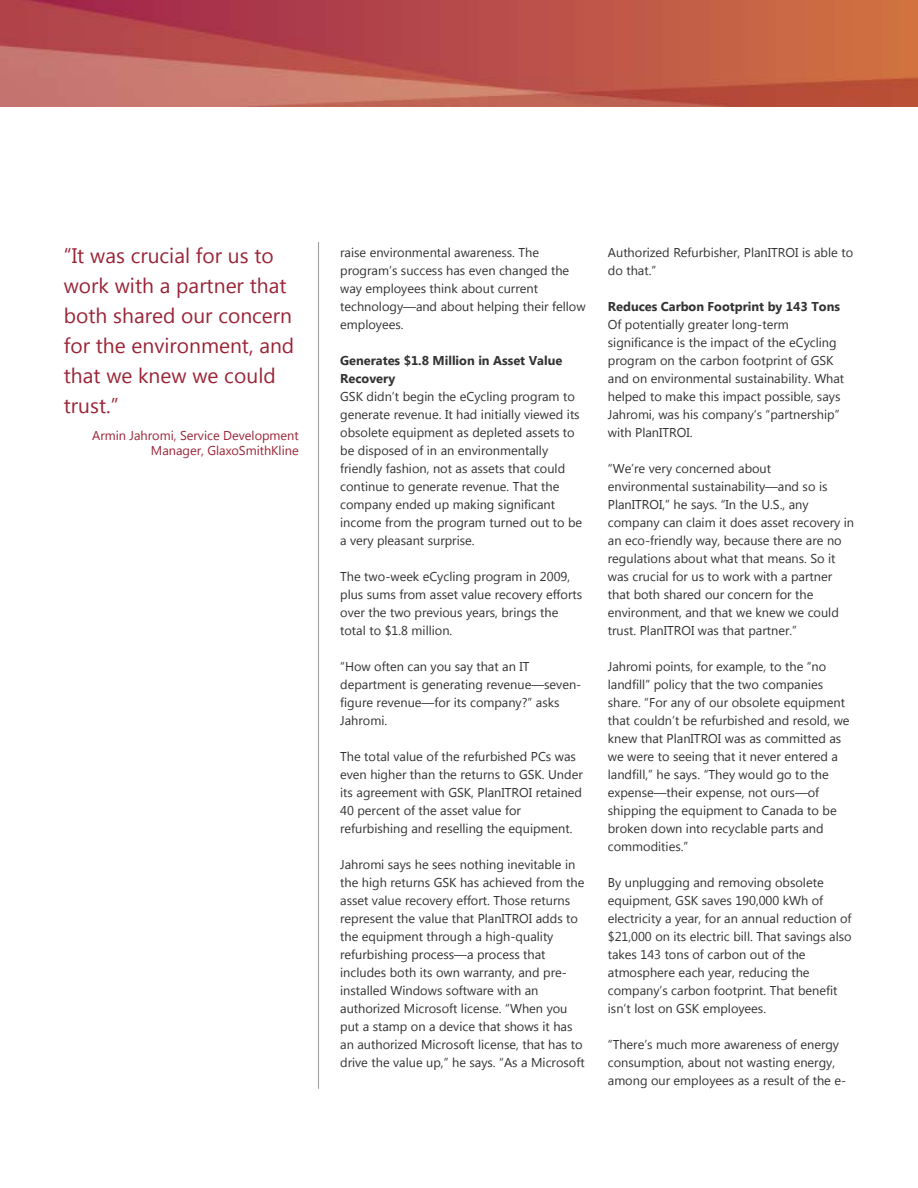
<style>
.page{position:relative;width:918px;height:1188px;background:#fff}
.page>*{position:absolute;margin:0;border:0;box-sizing:border-box;transform-origin:0 0}
.t1{font:21px/30px "Segoe UI";color:#9a2537}
.t2{font:12.75px/18px "Segoe UI";color:#323232}
.t3{font:700 12.75px/18px "Segoe UI";color:#323232}
.t4{font:12.75px/15px "Segoe UI";color:#9a2537;text-align:right}
</style>
<div class="page">
<img style="left:0;top:0;width:918px;height:106px">
<hr style="left:318px;top:242px;width:1px;height:846px;background:#a0a0a0">
<h1 class="t1" style="left:64px;top:239px;width:232px">“It was crucial for us to work with a partner that both shared our concern for the environment, and that we knew we could trust.”</h1>
<p class="t4" style="left:92px;top:427px;width:208px">Armin Jahromi, Service Development<br>Manager, GlaxoSmithKline</p>
<p class="t2" style="left:340px;top:243px;width:247px">raise environmental awareness. The program’s success has even changed the way employees think about current technology—and about helping their fellow employees.</p>
<p class="t3" style="left:340px;top:351px;width:224px">Generates $1.8 Million in Asset Value<br>Recovery</p>
<p class="t2" style="left:340px;top:387px;width:244px">GSK didn’t begin the eCycling program to generate revenue. It had initially viewed its obsolete equipment as depleted assets to be disposed of in an environmentally friendly fashion, not as assets that could continue to generate revenue. That the company ended up making significant income from the program turned out to be a very pleasant surprise.</p>
<p class="t2" style="left:340px;top:567px;width:244px">The two-week eCycling program in 2009, plus sums from asset value recovery efforts over the two previous years, brings the total to $1.8 million.</p>
<p class="t2" style="left:340px;top:657px;width:243px">“How often can you say that an IT department is generating revenue—seven&shy;figure revenue—for its company?” asks<br>Jahromi.</p>
<p class="t2" style="left:340px;top:747px;width:244px">The total value of the refurbished PCs was even higher than the returns to GSK. Under its agreement with GSK, PlanITROI retained 40 percent of the asset value for refurbishing and reselling the equipment.</p>
<p class="t2" style="left:340px;top:855px;width:246px">Jahromi says he sees nothing inevitable in the high returns GSK has achieved from the asset value recovery effort. Those returns represent the value that PlanITROI adds to the equipment through a high-quality refurbishing process—a process that includes both its own warranty, and pre&shy;installed Windows software with an authorized Microsoft license. “When you put a stamp on a device that shows it has an authorized Microsoft license, that has to drive the value up,” he says. “As a Microsoft</p>
<p class="t2" style="left:608px;top:243px;width:247px">Authorized Refurbisher, PlanITROI is able to do that.”</p>
<p class="t3" style="left:608px;top:297px;width:234px">Reduces Carbon Footprint by 143 Tons</p>
<p class="t2" style="left:608px;top:315px;width:238px">Of potentially greater long-term significance is the impact of the eCycling program on the carbon footprint of GSK and on environmental sustainability. What helped to make this impact possible, says Jahromi, was his company’s “partnership” with PlanITROI.</p>
<p class="t2" style="left:608px;top:459px;width:248px">“We’re very concerned about environmental sustainability—and so is PlanITROI,” he says. “In the U.S., any company can claim it does asset recovery in an eco-friendly way, because there are no regulations about what that means. So it was crucial for us to work with a partner that both shared our concern for the environment, and that we knew we could trust. PlanITROI was that partner.”</p>
<p class="t2" style="left:608px;top:657px;width:243px">Jahromi points, for example, to the “no landfill” policy that the two companies share. “For any of our obsolete equipment that couldn’t be refurbished and resold, we knew that PlanITROI was as committed as we were to seeing that it never entered a landfill,” he says. “They would go to the expense—their expense, not ours—of shipping the equipment to Canada to be broken down into recyclable parts and commodities.”</p>
<p class="t2" style="left:608px;top:873px;width:245px">By unplugging and removing obsolete equipment, GSK saves 190,000 kWh of electricity a year, for an annual reduction of $21,000 on its electric bill. That savings also takes 143 tons of carbon out of the atmosphere each year, reducing the company’s carbon footprint. That benefit isn’t lost on GSK employees.</p>
<p class="t2" style="left:608px;top:1035px;width:240px">“There’s much more awareness of energy consumption, about not wasting energy, among our employees as a result of the e-</p>
</div>
